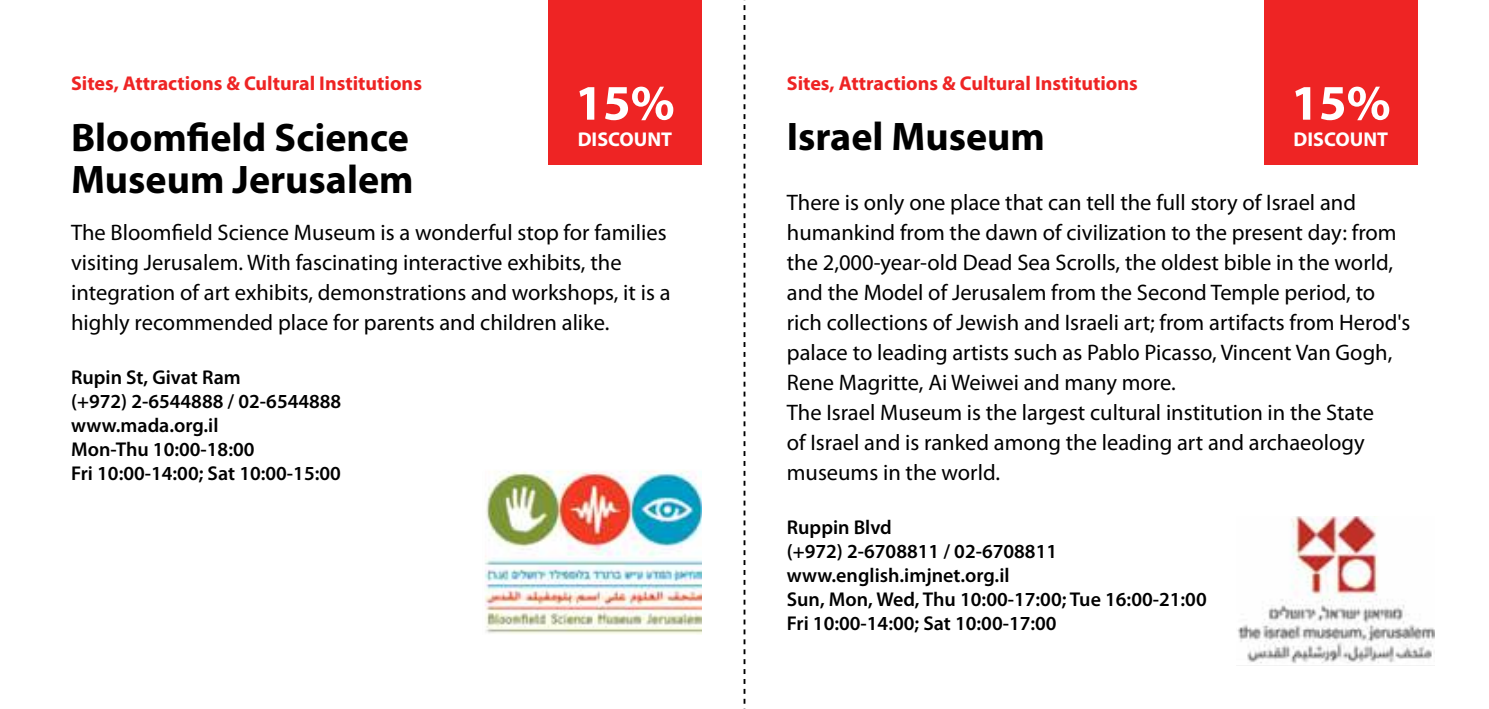
<style>
.page{position:relative;width:1489px;height:709px;background:#fff}
.page>*{position:absolute;margin:0;border:0;box-sizing:border-box;transform-origin:0 0}
.t1{font:700 50px "Myriad Pro";color:#fff}
.t2{font:700 40px/42.5px "Myriad Pro";color:#000}
.t3{font:22.5px/30px "Myriad Pro";color:#000}
.t4{font:600 20px/24px "Myriad Pro";color:#000}
.t5{font:700 20px "Myriad Pro";color:#ee2424}
.t6{font:700 20px "Myriad Pro";color:#fff}
</style>
<div class="page">
<div style="left:1263px;top:0;width:154px;height:165px;background:#ee2424"></div>
<img style="left:1237px;top:516px;width:196px;height:150px">
<svg style="left:743px;top:0;width:2px;height:709px"></svg>
<div style="left:548px;top:0;width:154px;height:165px;background:#ee2424"></div>
<img style="left:484px;top:471px;width:218px;height:163px">
<p class="t5" style="left:71px;top:70px;width:352px">Sites, Attractions &amp; Cultural Institutions</p>
<h1 class="t1" style="left:575px;top:70px;width:101px">15%</h1>
<p class="t6" style="left:577px;top:126px;width:96px">DISCOUNT</p>
<h2 class="t2" style="left:71px;top:115px;width:344px">Bloomfield Science<br>Museum Jerusalem</h2>
<p class="t3" style="left:71px;top:217px;width:601px">The Bloomfield Science Museum is a wonderful stop for families visiting Jerusalem. With fascinating interactive exhibits, the integration of art exhibits, demonstrations and workshops, it is a highly recommended place for parents and children alike.</p>
<p class="t4" style="left:71px;top:365px;width:272px">Rupin St, Givat Ram<br>(+972) 2-6544888 / 02-6544888 www.mada.org.il<br>Mon-Thu 10:00-18:00<br>Fri 10:00-14:00; Sat 10:00-15:00</p>
<p class="t5" style="left:786px;top:70px;width:352px">Sites, Attractions &amp; Cultural Institutions</p>
<h2 class="t2" style="left:786px;top:114px;width:260px">Israel Museum</h2>
<h1 class="t1" style="left:1290px;top:70px;width:101px">15%</h1>
<p class="t6" style="left:1293px;top:126px;width:96px">DISCOUNT</p>
<p class="t3" style="left:786px;top:187px;width:625px">There is only one place that can tell the full story of Israel and humankind from the dawn of civilization to the present day: from the 2,000-year-old Dead Sea Scrolls, the oldest bible in the world, and the Model of Jerusalem from the Second Temple period, to rich collections of Jewish and Israeli art; from artifacts from Herod's palace to leading artists such as Pablo Picasso, Vincent Van Gogh, Rene Magritte, Ai Weiwei and many more.<br>The Israel Museum is the largest cultural institution in the State<br>of Israel and is ranked among the leading art and archaeology museums in the world.</p>
<p class="t4" style="left:786px;top:515px;width:421px">Ruppin Blvd<br>(+972) 2-6708811 / 02-6708811 www.english.imjnet.org.il<br>Sun, Mon, Wed, Thu 10:00-17:00; Tue 16:00-21:00<br>Fri 10:00-14:00; Sat 10:00-17:00</p>
</div>
